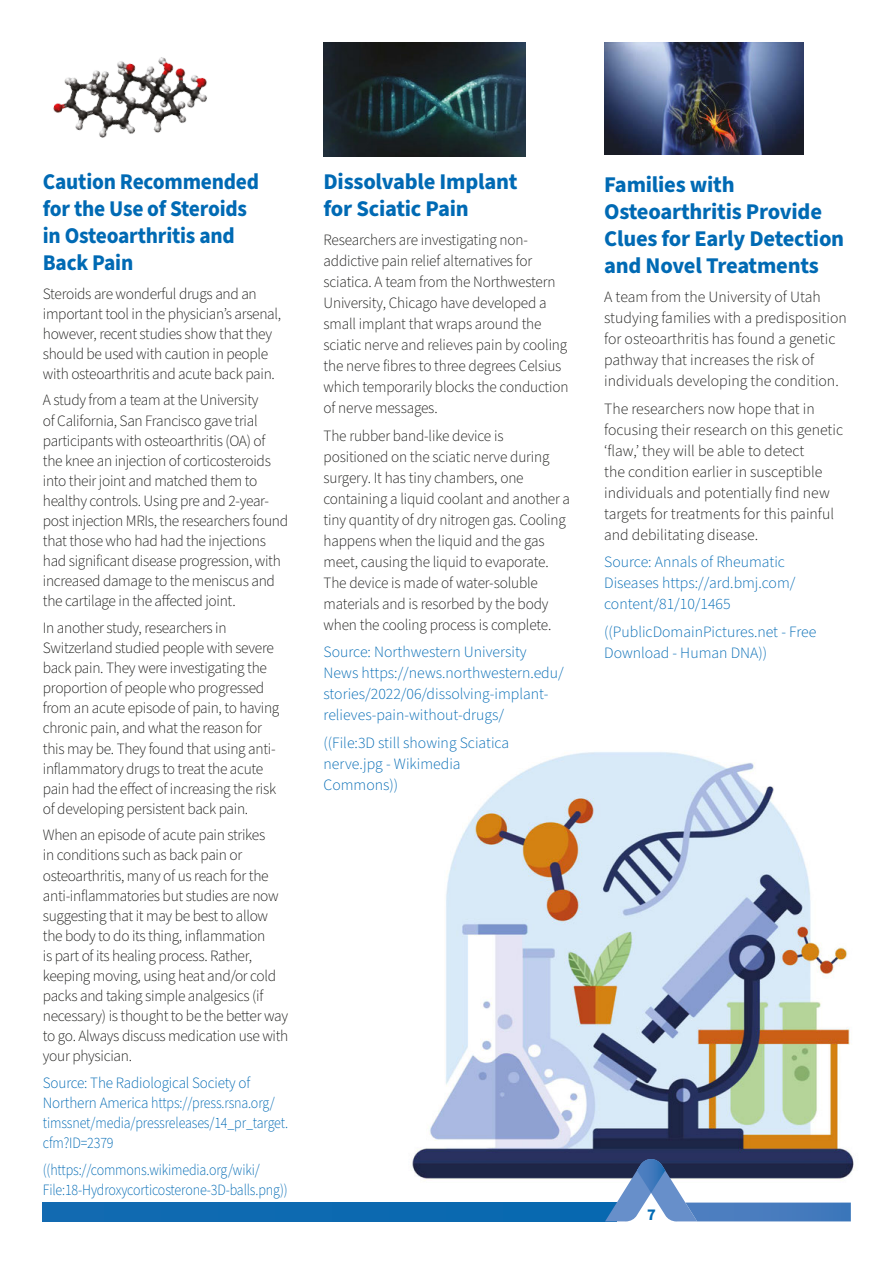
<style>
.page{position:relative;width:894px;height:1265px;background:#fff}
.page>*{position:absolute;margin:0;border:0;box-sizing:border-box;transform-origin:0 0}
.t1{font:700 22.5px/27px "Source Sans Pro";letter-spacing:-.01em;color:#006ab4}
.t2{font:700 22.5px/27px "Source Sans Pro";letter-spacing:-.01em;color:#006ab4;scale:.95 1}
.t3{font:700 16.5px "Source Sans Pro";color:#006ab4}
.t4{font:300 15.75px/20.1px "Source Sans Pro";letter-spacing:-.02em;color:#1d1d1b}
.t5{font:300 15.75px/21px "Source Sans Pro";color:#1d1d1b}
.t6{font:300 15.75px/21px "Source Sans Pro";color:#006ab4}
.t7{font:300 15.75px/20.1px "Source Sans Pro";color:#006ab4;scale:.96 1}
.t8{font:300 15.75px/20.1px "Source Sans Pro";color:#006ab4;scale:.89 1}
</style>
<div class="page">
<img style="left:411px;top:752px;width:443px;height:429px">
<img style="left:604px;top:43px;width:200px;height:112px">
<img style="left:324px;top:43px;width:202px;height:114px">
<img style="left:53px;top:57px;width:154px;height:81px">
<div style="left:43px;top:1202px;width:574px;height:19px;background:#0d6ab1"></div>
<svg style="left:605px;top:1157px;width:246px;height:64px"></svg>
<h1 class="t2" style="left:43px;top:169px;width:229px">Caution Recommended for the Use of Steroids in Osteoarthritis and<br>Back Pain</h1>
<p class="t4" style="left:43px;top:284px;width:240px">Steroids are wonderful drugs and an important tool in the physician’s arsenal, however, recent studies show that they should be used with caution in people with osteoarthritis and acute back pain.</p>
<p class="t4" style="left:43px;top:391px;width:247px">A study from a team at the University<br>of California, San Francisco gave trial participants with osteoarthritis (OA) of the knee an injection of corticosteroids into their joint and matched them to healthy controls. Using pre and 2-year&shy;post injection MRIs, the researchers found that those who had had the injections had significant disease progression, with increased damage to the meniscus and the cartilage in the affected joint.</p>
<p class="t4" style="left:43px;top:618px;width:238px">In another study, researchers in Switzerland studied people with severe back pain. They were investigating the proportion of people who progressed from an acute episode of pain, to having chronic pain, and what the reason for this may be. They found that using anti&shy;inflammatory drugs to treat the acute pain had the effect of increasing the risk of developing persistent back pain.</p>
<p class="t4" style="left:43px;top:825px;width:247px">When an episode of acute pain strikes<br>in conditions such as back pain or osteoarthritis, many of us reach for the anti-inflammatories but studies are now suggesting that it may be best to allow the body to do its thing, inflammation<br>is part of its healing process. Rather, keeping moving, using heat and/or cold packs and taking simple analgesics (if necessary) is thought to be the better way to go. Always discuss medication use with your physician.</p>
<p class="t7" style="left:43px;top:1073px;width:257px">Source: The Radiological Society of Northern America https://press.rsna.org/ timssnet/media/pressreleases/14_pr_target. cfm?ID=2379</p>
<p class="t8" style="left:43px;top:1160px;width:277px">((https://commons.wikimedia.org/wiki/<br>File:18-Hydroxycorticosterone-3D-balls.png))</p>
<h1 class="t1" style="left:324px;top:169px;width:196px">Dissolvable Implant for Sciatic Pain</h1>
<p class="t4" style="left:324px;top:230px;width:247px;line-height:21px">Researchers are investigating non&shy;addictive pain relief alternatives for sciatica. A team from the Northwestern University, Chicago have developed a small implant that wraps around the sciatic nerve and relieves pain by cooling the nerve fibres to three degrees Celsius which temporarily blocks the conduction of nerve messages.</p>
<p class="t4" style="left:324px;top:426px;width:248px;line-height:21px">The rubber band-like device is positioned on the sciatic nerve during surgery. It has tiny chambers, one containing a liquid coolant and another a tiny quantity of dry nitrogen gas. Cooling happens when the liquid and the gas meet, causing the liquid to evaporate.<br>The device is made of water-soluble materials and is resorbed by the body when the cooling process is complete.</p>
<p class="t6" style="left:324px;top:642px;width:242px">Source: Northwestern University News https://news.northwestern.edu/ stories/2022/06/dissolving-implant&shy;relieves-pain-without-drugs/</p>
<p class="t6" style="left:324px;top:732px;width:187px">((File:3D still showing Sciatica nerve.jpg - Wikimedia<br>Commons))</p>
<h1 class="t1" style="left:604px;top:172px;width:242px">Families with<br>Osteoarthritis Provide<br>Clues for Early Detection and Novel Treatments</h1>
<p class="t5" style="left:604px;top:287px;width:244px">A team from the University of Utah studying families with a predisposition for osteoarthritis has found a genetic pathway that increases the risk of individuals developing the condition.</p>
<p class="t5" style="left:604px;top:399px;width:240px">The researchers now hope that in focusing their research on this genetic ‘flaw,’ they will be able to detect<br>the condition earlier in susceptible individuals and potentially find new targets for treatments for this painful and debilitating disease.</p>
<p class="t6" style="left:604px;top:552px;width:193px">Source: Annals of Rheumatic<br>Diseases https://ard.bmj.com/ content/81/10/1465</p>
<p class="t6" style="left:604px;top:621px;width:214px">((PublicDomainPictures.net - Free<br>Download - Human DNA))</p>
<p class="t3" style="left:647px;top:1203px;width:10px">7</p>
</div>
